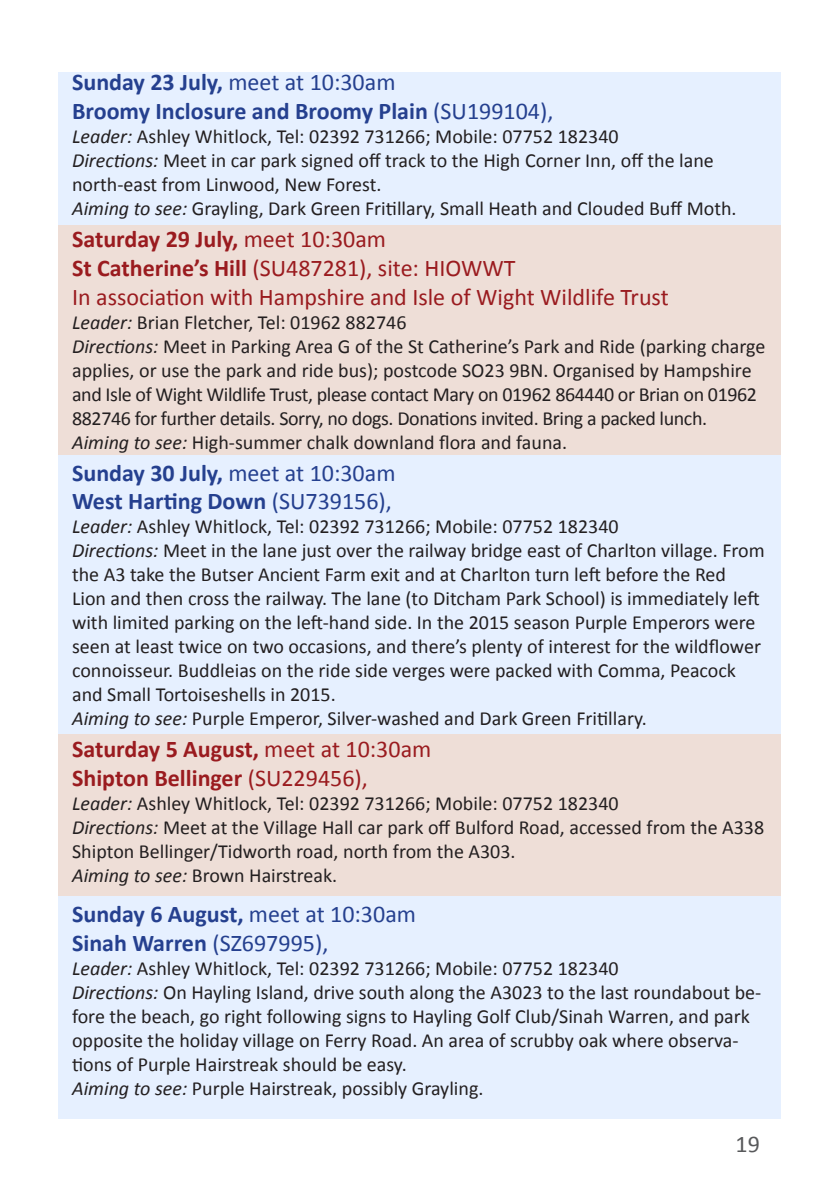
<style>
.page{position:relative;width:840px;height:1191px;background:#fff}
.page>*{position:absolute;margin:0;border:0;box-sizing:border-box;transform-origin:0 0}
.t1{font:700 24px/28.8px "Calibri";color:#25408f}
.t2{font:24px/28.8px "Calibri";color:#9a1b1f}
.t3{font:700 24px/28.8px "Calibri";color:#9a1b1f}
.t4{font:24px "Calibri";color:#58595b}
.t5{font:20px/24px "Calibri";color:#231f20}
.s1{font-weight:400}
.s2{font-style:italic}
.s3{font-weight:700}
</style>
<div class="page">
<div style="left:59px;top:72px;width:721px;height:1047px;background:#e6f0ff"></div>
<div style="left:59px;top:225px;width:721px;height:229px;background:#eeded7"></div>
<div style="left:59px;top:734px;width:721px;height:162px;background:#eeded7"></div>
<p class="t1" style="left:72px;top:68px;width:482px">Sunday 23 July, <span class="s1">meet at 10:30am<br></span>Broomy Inclosure and Broomy Plain <span class="s1">(SU199104),</span></p>
<p class="t5" style="left:72px;top:124px;width:665px"><span class="s2">Leader:</span> Ashley Whitlock, Tel: 02392 731266; Mobile: 07752 182340<br><span class="s2">Directions:</span> Meet in car park signed off track to the High Corner Inn, off the lane north-east from Linwood, New Forest.<br><span class="s2">Aiming to see:</span> Grayling, Dark Green Fritillary, Small Heath and Clouded Buff Moth.</p>
<p class="t2" style="left:72px;top:225px;width:598px"><span class="s3">Saturday 29 July,</span> meet 10:30am<br><span class="s3">St Catherine’s Hill</span> (SU487281), site: HIOWWT<br>In association with Hampshire and Isle of Wight Wildlife Trust</p>
<p class="t5" style="left:72px;top:310px;width:694px"><span class="s2">Leader:</span> Brian Fletcher, Tel: 01962 882746<br><span class="s2">Directions:</span> Meet in Parking Area G of the St Catherine’s Park and Ride (parking charge applies, or use the park and ride bus); postcode SO23 9BN. Organised by Hampshire and Isle of Wight Wildlife Trust, please contact Mary on 01962 864440 or Brian on 01962<br>882746 for further details. Sorry, no dogs. Donations invited. Bring a packed lunch.<br><span class="s2">Aiming to see:</span> High-summer chalk downland flora and fauna.</p>
<p class="t1" style="left:72px;top:458px;width:325px">Sunday 30 July, <span class="s1">meet at 10:30am<br></span>West Harting Down <span class="s1">(SU739156),</span></p>
<p class="t5" style="left:72px;top:515px;width:693px"><span class="s2">Leader:</span> Ashley Whitlock, Tel: 02392 731266; Mobile: 07752 182340<br><span class="s2">Directions:</span> Meet in the lane just over the railway bridge east of Charlton village. From the A3 take the Butser Ancient Farm exit and at Charlton turn left before the Red Lion and then cross the railway. The lane (to Ditcham Park School) is immediately left with limited parking on the left-hand side. In the 2015 season Purple Emperors were seen at least twice on two occasions, and there’s plenty of interest for the wildflower connoisseur. Buddleias on the ride side verges were packed with Comma, Peacock and Small Tortoiseshells in 2015.<br><span class="s2">Aiming to see:</span> Purple Emperor, Silver-washed and Dark Green Fritillary.</p>
<p class="t3" style="left:72px;top:735px;width:360px">Saturday 5 August, <span class="s1">meet at 10:30am<br></span>Shipton Bellinger <span class="s1">(SU229456),</span></p>
<p class="t5" style="left:72px;top:791px;width:693px"><span class="s2">Leader:</span> Ashley Whitlock, Tel: 02392 731266; Mobile: 07752 182340<br><span class="s2">Directions:</span> Meet at the Village Hall car park off Bulford Road, accessed from the A338<br>Shipton Bellinger/Tidworth road, north from the A303.<br><span class="s2">Aiming to see:</span> Brown Hairstreak.</p>
<p class="t1" style="left:72px;top:900px;width:345px">Sunday 6 August, <span class="s1">meet at 10:30am<br></span>Sinah Warren <span class="s1">(SZ697995),</span></p>
<p class="t5" style="left:72px;top:956px;width:690px"><span class="s2">Leader:</span> Ashley Whitlock, Tel: 02392 731266; Mobile: 07752 182340<br><span class="s2">Directions:</span> On Hayling Island, drive south along the A3023 to the last roundabout be&shy;fore the beach, go right following signs to Hayling Golf Club/Sinah Warren, and park opposite the holiday village on Ferry Road. An area of scrubby oak where observa&shy;tions of Purple Hairstreak should be easy.<br><span class="s2">Aiming to see:</span> Purple Hairstreak, possibly Grayling.</p>
<p class="t4" style="left:735px;top:1129px;width:26px">19</p>
</div>
